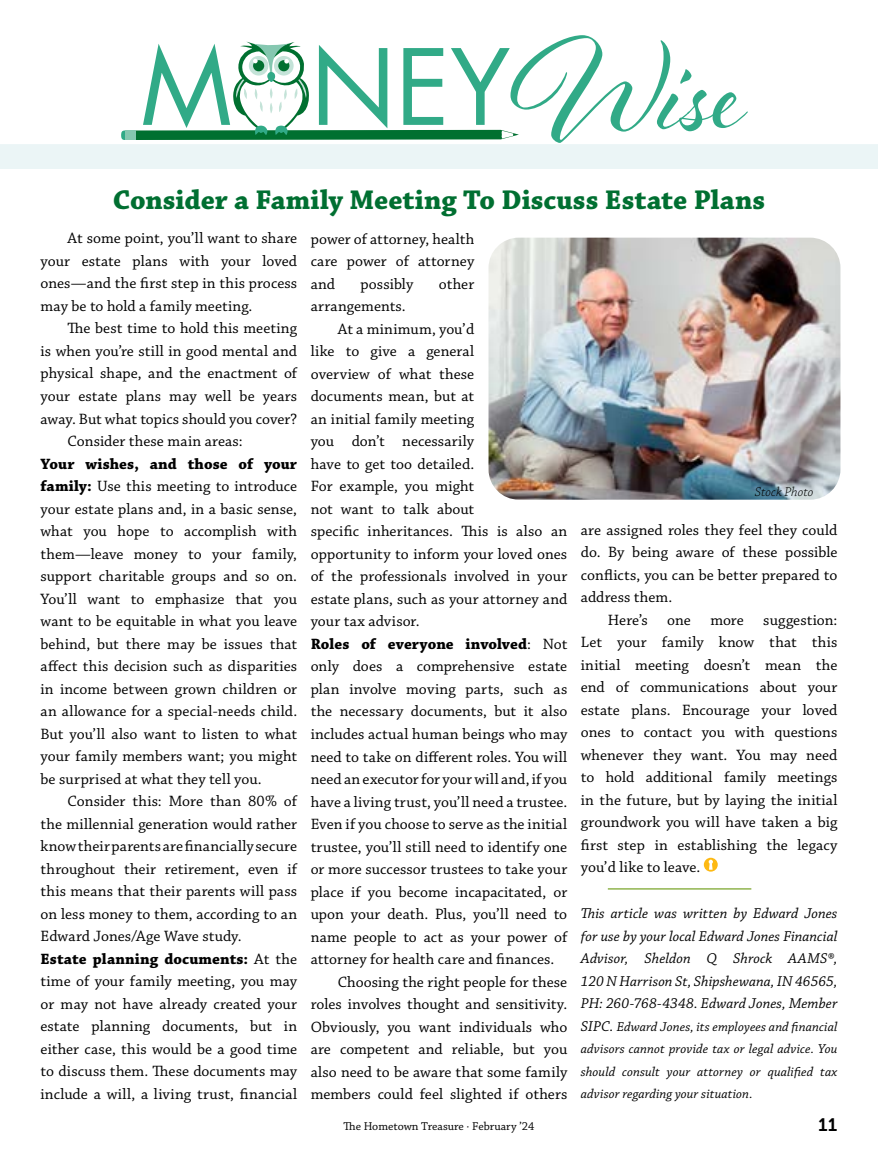
<style>
.page{position:relative;width:878px;height:1175px;background:#fff}
.page>*{position:absolute;margin:0;border:0;box-sizing:border-box;transform-origin:0 0}
.t1{font:101.85px "Futura Std";color:#31aa87}
.t2{font:700 28.5px "Chaparral Pro";letter-spacing:-.01em;color:#006f31}
.t3{font:18px "Museo 700";color:#000}
.t4{font:15.75px/22.5px "Chaparral Pro";letter-spacing:.005em;color:#000;text-align:justify}
.t5{font:700 15.75px "Chaparral Pro";color:#000}
.t6{font:italic 15px/22.5px "Chaparral Pro";letter-spacing:.005em;color:#000;text-align:justify}
.t7{font:italic 13.5px/22.5px "Chaparral Pro";letter-spacing:.01em;color:#000;text-align:justify}
.t8{font:italic 300 13.5px "Chaparral Pro";letter-spacing:.005em;color:#000}
.t9{font:12px "Chaparral Pro";color:#000}
.s1{font-family:"Al Fresco";font-size:139.35px}
.s2{font-family:"Al Fresco";font-size:133.5px}
.s3{font-weight:700}
.s4{font-weight:400}
.s5{font-size:15px}
</style>
<div class="page">
<svg style="left:0;top:42px;width:878px;height:127px"></svg>
<svg style="left:703px;top:857px;width:14px;height:14px"></svg>
<hr style="left:608px;top:888px;width:143px;height:1px;background:#90b44e">
<img style="left:488px;top:238px;width:352px;height:261px">
<h1 class="t1" style="left:141px;top:22px;width:607px">M NEY<span class="s1">W</span><span class="s2">ise</span></h1>
<h2 class="t2" style="left:113px;top:183px;width:653px">Consider a Family Meeting To Discuss Estate Plans</h2>
<p class="t4" style="left:41px;top:228px;width:258px;text-indent:27px">At some point, you’ll want to share your estate plans with your loved ones—and the first step in this process may be to hold a family meeting.</p>
<p class="t4" style="left:68px;top:318px;width:231px">The best time to hold this meeting</p>
<p class="t4" style="left:41px;top:340px;width:258px">is when you’re still in good mental and</p>
<p class="t4" style="left:41px;top:363px;width:258px">physical shape, and the enactment of</p>
<p class="t4" style="left:41px;top:385px;width:258px">your estate plans may well be years</p>
<p class="t4" style="left:41px;top:408px;width:258px">away. But what topics should you cover?</p>
<p class="t4" style="left:68px;top:430px;width:177px">Consider these main areas:</p>
<p class="t4" style="left:41px;top:453px;width:258px"><span class="s3">Your wishes, and those of your family:</span> Use this meeting to introduce your estate plans and, in a basic sense, what you hope to accomplish with them—leave money to your family, support charitable groups and so on.<br>You’ll want to emphasize that you want to be equitable in what you leave behind, but there may be issues that affect this decision such as disparities in income between grown children or an allowance for a special-needs child.<br>But you’ll also want to listen to what your family members want; you might be surprised at what they tell you.</p>
<p class="t4" style="left:41px;top:790px;width:258px;text-align:left;text-indent:27px">Consider this: More than 80% of the millennial generation would rather know their parents are financially secure throughout their retirement, even if this means that their parents will pass on less money to them, according to an Edward Jones/Age Wave study.<br><span class="s3">Estate planning documents:</span> At the time of your family meeting, you may or may not have already created your estate planning documents, but in either case, this would be a good time to discuss them. These documents may include a will, a living trust, financial</p>
<p class="t4" style="left:311px;top:228px;width:165px">power of attorney, health care power of attorney and</p>
<p class="t4" style="left:360px;top:273px;width:54px">possibly</p>
<p class="t4" style="left:439px;top:273px;width:37px">other</p>
<p class="t4" style="left:311px;top:295px;width:97px">arrangements.</p>
<p class="t4" style="left:338px;top:318px;width:138px">At a minimum, you’d</p>
<p class="t4" style="left:311px;top:340px;width:165px">like to give a general</p>
<p class="t4" style="left:311px;top:363px;width:165px">overview of what these</p>
<p class="t4" style="left:311px;top:385px;width:165px">documents mean, but at</p>
<p class="t4" style="left:311px;top:408px;width:165px">an initial family meeting</p>
<p class="t4" style="left:311px;top:430px;width:165px">you don’t necessarily</p>
<p class="t4" style="left:311px;top:453px;width:165px">have to get too detailed.</p>
<p class="t4" style="left:311px;top:476px;width:165px">For example, you might</p>
<p class="t4" style="left:311px;top:498px;width:165px">not want to talk about</p>
<p class="t4" style="left:311px;top:521px;width:258px">specific inheritances. This is also an</p>
<p class="t4" style="left:311px;top:543px;width:258px">opportunity to inform your loved ones</p>
<p class="t4" style="left:311px;top:566px;width:258px">of the professionals involved in your</p>
<p class="t4" style="left:311px;top:588px;width:258px">estate plans, such as your attorney and</p>
<p class="t4" style="left:311px;top:611px;width:111px">your tax advisor.</p>
<p class="t5" style="left:311px;top:634px;width:258px">Roles of everyone involved<span class="s4">: Not</span></p>
<p class="t4" style="left:311px;top:656px;width:258px">only does a comprehensive estate</p>
<p class="t4" style="left:311px;top:678px;width:258px">plan involve moving parts, such as</p>
<p class="t4" style="left:311px;top:701px;width:258px">the necessary documents, but it also</p>
<p class="t4" style="left:311px;top:723px;width:258px">includes actual human beings who may</p>
<p class="t4" style="left:311px;top:746px;width:258px">need to take on different roles. You will</p>
<p class="t4" style="left:311px;top:768px;width:258px">need an executor for your will and, if you</p>
<p class="t4" style="left:311px;top:791px;width:258px">have a living trust, you’ll need a trustee.</p>
<p class="t4" style="left:311px;top:813px;width:258px">Even if you choose to serve as the initial</p>
<p class="t4" style="left:311px;top:836px;width:258px">trustee, you’ll still need to identify one</p>
<p class="t4" style="left:311px;top:858px;width:258px">or more successor trustees to take your</p>
<p class="t4" style="left:311px;top:881px;width:258px">place if you become incapacitated, or</p>
<p class="t4" style="left:311px;top:903px;width:258px">upon your death. Plus, you’ll need to</p>
<p class="t4" style="left:311px;top:926px;width:258px">name people to act as your power of</p>
<p class="t4" style="left:311px;top:948px;width:245px">attorney for health care and finances.</p>
<p class="t4" style="left:338px;top:971px;width:231px">Choosing the right people for these</p>
<p class="t4" style="left:311px;top:993px;width:258px">roles involves thought and sensitivity.</p>
<p class="t4" style="left:311px;top:1016px;width:258px">Obviously, you want individuals who</p>
<p class="t4" style="left:311px;top:1038px;width:258px">are competent and reliable, but you</p>
<p class="t4" style="left:311px;top:1061px;width:258px">also need to be aware that some family</p>
<p class="t4" style="left:311px;top:1083px;width:258px">members could feel slighted if others</p>
<p class="t8" style="left:754px;top:484px;width:60px">Stock Photo</p>
<p class="t4" style="left:581px;top:519px;width:258px">are assigned roles they feel they could do. By being aware of these possible conflicts, you can be better prepared to address them.</p>
<p class="t4" style="left:581px;top:609px;width:258px;text-indent:27px">Here’s one more suggestion:<br>Let your family know that this initial meeting doesn’t mean the end of communications about your estate plans. Encourage your loved ones to contact you with questions whenever they want. You may need to hold additional family meetings in the future, but by laying the initial groundwork you will have taken a big first step in establishing the legacy you’d like to leave.</p>
<p class="t6" style="left:580px;top:903px;width:258px">This article was written by Edward Jones for use by your local Edward Jones Financial Advisor, Sheldon Q Shrock AAMS®, 120 N Harrison St, Shipshewana, IN 46565, PH: 260-768-4348. Edward Jones, Member</p>
<p class="t7" style="left:580px;top:1016px;width:258px"><span class="s5">SIPC.</span> Edward Jones, its employees and financial advisors cannot provide tax or legal advice. You should consult your attorney or qualified tax advisor regarding your situation.</p>
<p class="t9" style="left:343px;top:1119px;width:192px">The Hometown Treasure · February ’24</p>
<p class="t3" style="left:818px;top:1115px;width:21px">11</p>
</div>
